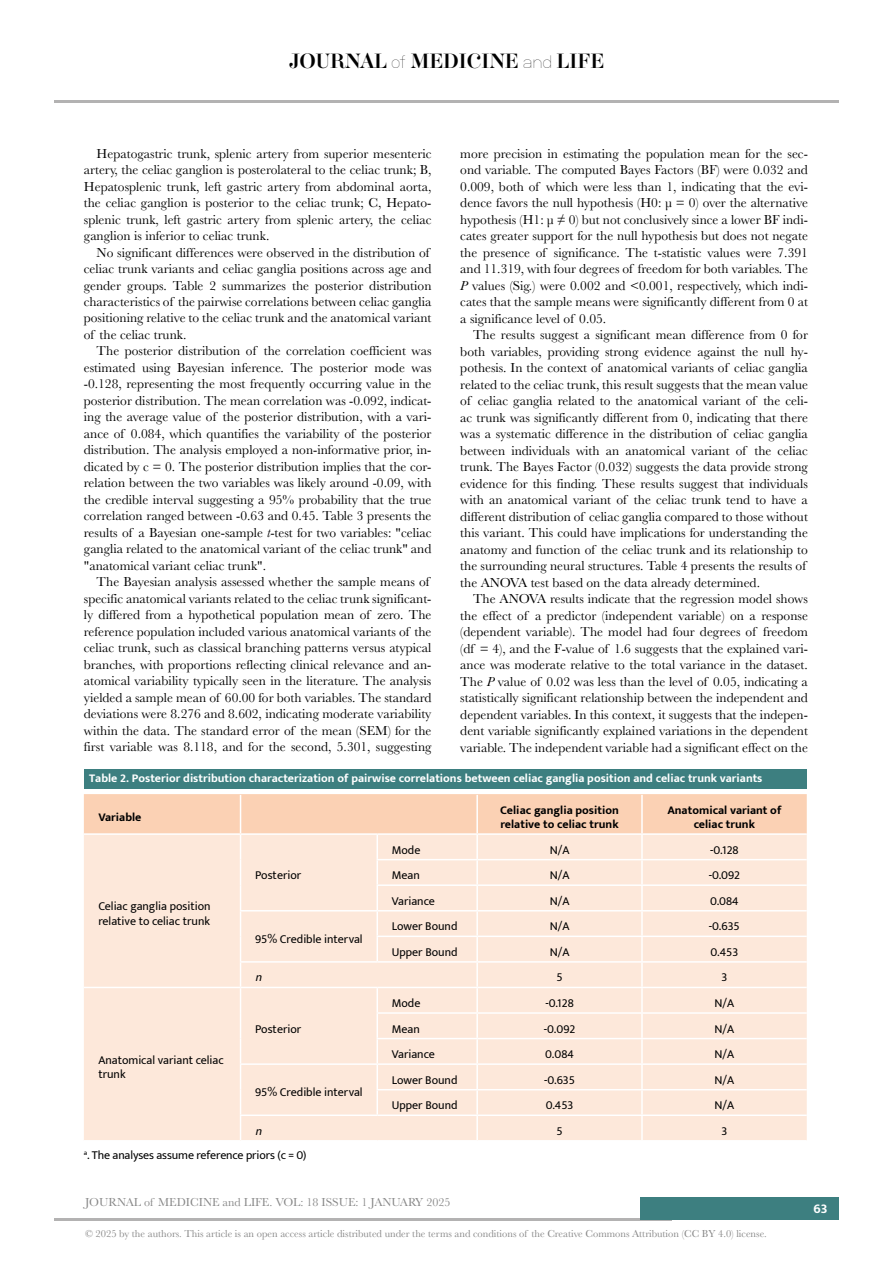
<style>
.page{position:relative;width:893px;height:1263px;background:#fff}
.page>*{position:absolute;margin:0;border:0;box-sizing:border-box;transform-origin:0 0}
.t1{font:18px "Aker Brygge Display";color:#000}
.t2{font:13.5px/16.5px "Baskerville";color:#000;text-align:justify}
.t3{font:700 13.5px "Mukta";color:#fff}
.t4{font:12px/14.4px "Mukta";color:#000}
.t5{font:700 12px "Mukta";color:#fff}
.t6{font:700 12px/14.4px "Mukta";color:#000}
.t7{font:12px "Baskerville";color:#878787}
.t8{font:italic 12px "Mukta";color:#000}
.t9{font:10.5px "Baskerville";color:#878787}
.s1{font-family:"Neubau Grotesk Lei"}
.s2{font-style:italic}
</style>
<div class="page">
<hr style="left:54px;top:1218px;width:618px;height:2px;background:#b3b2b2">
<hr style="left:54px;top:100px;width:785px;height:2px;background:#b3b2b2">
<div style="left:641px;top:1198px;width:198px;height:22px;background:#3d7f80"></div>
<div style="left:84px;top:769px;width:723px;height:19px;background:#3d7f80"></div>
<svg style="left:84px;top:794px;width:723px;height:346px;background:#fce6d7"></svg>
<hr style="left:477px;top:1114px;width:165px;height:2px;background:#fff">
<hr style="left:476px;top:1116px;width:2px;height:24px;background:#fff">
<hr style="left:642px;top:1114px;width:165px;height:2px;background:#fff">
<hr style="left:641px;top:1116px;width:2px;height:24px;background:#fff">
<h1 class="t1" style="left:289px;top:49px;width:317px">JOURNAL <span class="s1">of</span> MEDICINE <span class="s1">and</span> LIFE</h1>
<p class="t2" style="left:84px;top:145px;width:349px;text-indent:13px">Hepatogastric trunk, splenic artery from superior mesenteric artery, the celiac ganglion is posterolateral to the celiac trunk; B, Hepatosplenic trunk, left gastric artery from abdominal aorta, the celiac ganglion is posterior to the celiac trunk; C, Hepato&shy;splenic trunk, left gastric artery from splenic artery, the celiac ganglion is inferior to celiac trunk.</p>
<p class="t2" style="left:84px;top:244px;width:349px;text-align:left;text-indent:13px">No significant differences were observed in the distribution of celiac trunk variants and celiac ganglia positions across age and gender groups. Table 2 summarizes the posterior distribution characteristics of the pairwise correlations between celiac ganglia positioning relative to the celiac trunk and the anatomical variant of the celiac trunk.</p>
<p class="t2" style="left:84px;top:343px;width:349px;text-indent:13px">The posterior distribution of the correlation coefficient was estimated using Bayesian inference. The posterior mode was -0.128, representing the most frequently occurring value in the posterior distribution. The mean correlation was -0.092, indicat&shy;ing the average value of the posterior distribution, with a vari&shy;ance of 0.084, which quantifies the variability of the posterior distribution. The analysis employed a non-informative prior, in&shy;dicated by c = 0. The posterior distribution implies that the cor&shy;relation between the two variables was likely around -0.09, with the credible interval suggesting a 95% probability that the true correlation ranged between -0.63 and 0.45. Table 3 presents the results of a Bayesian one-sample <span class="s2">t</span>-test for two variables: "celiac ganglia related to the anatomical variant of the celiac trunk" and "anatomical variant celiac trunk".</p>
<p class="t2" style="left:84px;top:574px;width:349px;text-align:left;text-indent:13px">The Bayesian analysis assessed whether the sample means of specific anatomical variants related to the celiac trunk significant&shy;ly differed from a hypothetical population mean of zero. The reference population included various anatomical variants of the celiac trunk, such as classical branching patterns versus atypical branches, with proportions reflecting clinical relevance and an&shy;atomical variability typically seen in the literature. The analysis yielded a sample mean of 60.00 for both variables. The standard deviations were 8.276 and 8.602, indicating moderate variability within the data. The standard error of the mean (SEM) for the first variable was 8.118, and for the second, 5.301, suggesting</p>
<p class="t5" style="left:89px;top:771px;width:675px">Table 2. Posterior distribution characterization of pairwise correlations between celiac ganglia position and celiac trunk variants</p>
<p class="t6" style="left:98px;top:809px;width:45px">Variable</p>
<p class="t6" style="left:500px;top:802px;width:120px">Celiac ganglia position relative to celiac trunk</p>
<p class="t6" style="left:667px;top:802px;width:116px;text-align:center">Anatomical variant of celiac trunk</p>
<p class="t2" style="left:460px;top:145px;width:349px">more precision in estimating the population mean for the sec&shy;ond variable. The computed Bayes Factors (BF) were 0.032 and 0.009, both of which were less than 1, indicating that the evi&shy;dence favors the null hypothesis (H0: μ = 0) over the alternative hypothesis (H1: μ ≠ 0) but not conclusively since a lower BF indi&shy;cates greater support for the null hypothesis but does not negate the presence of significance. The t-statistic values were 7.391 and 11.319, with four degrees of freedom for both variables. The <span class="s2">P</span> values (Sig.) were 0.002 and &lt;0.001, respectively, which indi&shy;cates that the sample means were significantly different from 0 at a significance level of 0.05.</p>
<p class="t2" style="left:460px;top:327px;width:349px;text-align:left;text-indent:13px">The results suggest a significant mean difference from 0 for both variables, providing strong evidence against the null hy&shy;pothesis. In the context of anatomical variants of celiac ganglia related to the celiac trunk, this result suggests that the mean value of celiac ganglia related to the anatomical variant of the celi&shy;ac trunk was significantly different from 0, indicating that there was a systematic difference in the distribution of celiac ganglia between individuals with an anatomical variant of the celiac trunk. The Bayes Factor (0.032) suggests the data provide strong evidence for this finding. These results suggest that individuals with an anatomical variant of the celiac trunk tend to have a different distribution of celiac ganglia compared to those without this variant. This could have implications for understanding the anatomy and function of the celiac trunk and its relationship to the surrounding neural structures. Table 4 presents the results of the ANOVA test based on the data already determined.</p>
<p class="t2" style="left:460px;top:591px;width:349px;text-indent:13px">The ANOVA results indicate that the regression model shows the effect of a predictor (independent variable) on a response (dependent variable). The model had four degrees of freedom (df = 4), and the F-value of 1.6 suggests that the explained vari&shy;ance was moderate relative to the total variance in the dataset.<br>The <span class="s2">P</span> value of 0.02 was less than the level of 0.05, indicating a statistically significant relationship between the independent and dependent variables. In this context, it suggests that the indepen&shy;dent variable significantly explained variations in the dependent variable. The independent variable had a significant effect on the</p>
<p class="t4" style="left:98px;top:899px;width:114px">Celiac ganglia position relative to celiac trunk</p>
<p class="t4" style="left:98px;top:1052px;width:127px">Anatomical variant celiac trunk</p>
<p class="t4" style="left:255px;top:868px;width:48px">Posterior</p>
<p class="t4" style="left:255px;top:932px;width:109px">95% Credible interval</p>
<p class="t4" style="left:392px;top:842px;width:30px">Mode</p>
<p class="t4" style="left:550px;top:842px;width:21px">N/A</p>
<p class="t4" style="left:710px;top:842px;width:30px">-0.128</p>
<p class="t4" style="left:392px;top:868px;width:30px">Mean</p>
<p class="t4" style="left:550px;top:868px;width:21px">N/A</p>
<p class="t4" style="left:709px;top:868px;width:33px">-0.092</p>
<p class="t4" style="left:392px;top:893px;width:44px">Variance</p>
<p class="t4" style="left:550px;top:893px;width:21px">N/A</p>
<p class="t4" style="left:710px;top:893px;width:30px">0.084</p>
<p class="t4" style="left:392px;top:919px;width:67px">Lower Bound</p>
<p class="t4" style="left:550px;top:919px;width:21px">N/A</p>
<p class="t4" style="left:709px;top:919px;width:32px">-0.635</p>
<p class="t4" style="left:392px;top:944px;width:67px">Upper Bound</p>
<p class="t4" style="left:550px;top:944px;width:21px">N/A</p>
<p class="t4" style="left:710px;top:944px;width:29px">0.453</p>
<p class="t8" style="left:255px;top:970px;width:12px">n</p>
<p class="t4" style="left:556px;top:970px;width:8px">5</p>
<p class="t4" style="left:721px;top:970px;width:7px">3</p>
<p class="t4" style="left:255px;top:1021px;width:48px">Posterior</p>
<p class="t4" style="left:255px;top:1085px;width:109px">95% Credible interval</p>
<p class="t4" style="left:392px;top:996px;width:30px">Mode</p>
<p class="t4" style="left:545px;top:996px;width:30px">-0.128</p>
<p class="t4" style="left:714px;top:996px;width:21px">N/A</p>
<p class="t4" style="left:392px;top:1021px;width:30px">Mean</p>
<p class="t4" style="left:544px;top:1021px;width:33px">-0.092</p>
<p class="t4" style="left:714px;top:1021px;width:21px">N/A</p>
<p class="t4" style="left:392px;top:1047px;width:44px">Variance</p>
<p class="t4" style="left:545px;top:1047px;width:30px">0.084</p>
<p class="t4" style="left:714px;top:1047px;width:21px">N/A</p>
<p class="t4" style="left:392px;top:1072px;width:67px">Lower Bound</p>
<p class="t4" style="left:544px;top:1072px;width:32px">-0.635</p>
<p class="t4" style="left:714px;top:1072px;width:21px">N/A</p>
<p class="t4" style="left:392px;top:1098px;width:67px">Upper Bound</p>
<p class="t4" style="left:546px;top:1098px;width:29px">0.453</p>
<p class="t4" style="left:714px;top:1098px;width:21px">N/A</p>
<p class="t8" style="left:255px;top:1124px;width:12px">n</p>
<p class="t4" style="left:556px;top:1123px;width:8px">5</p>
<p class="t4" style="left:721px;top:1123px;width:7px">3</p>
<p class="t4" style="left:84px;top:1148px;width:224px"><sup>a</sup>. The analyses assume reference priors (c = 0)</p>
<p class="t7" style="left:85px;top:1195px;width:367px">JOURNAL of MEDICINE and LIFE. VOL: 18 ISSUE: 1 JANUARY 2025</p>
<p class="t9" style="left:85px;top:1226px;width:683px">© 2025 by the authors. This article is an open access article distributed under the terms and conditions of the Creative Commons Attribution (CC BY 4.0) license.</p>
<p class="t3" style="left:814px;top:1200px;width:16px">63</p>
</div>
